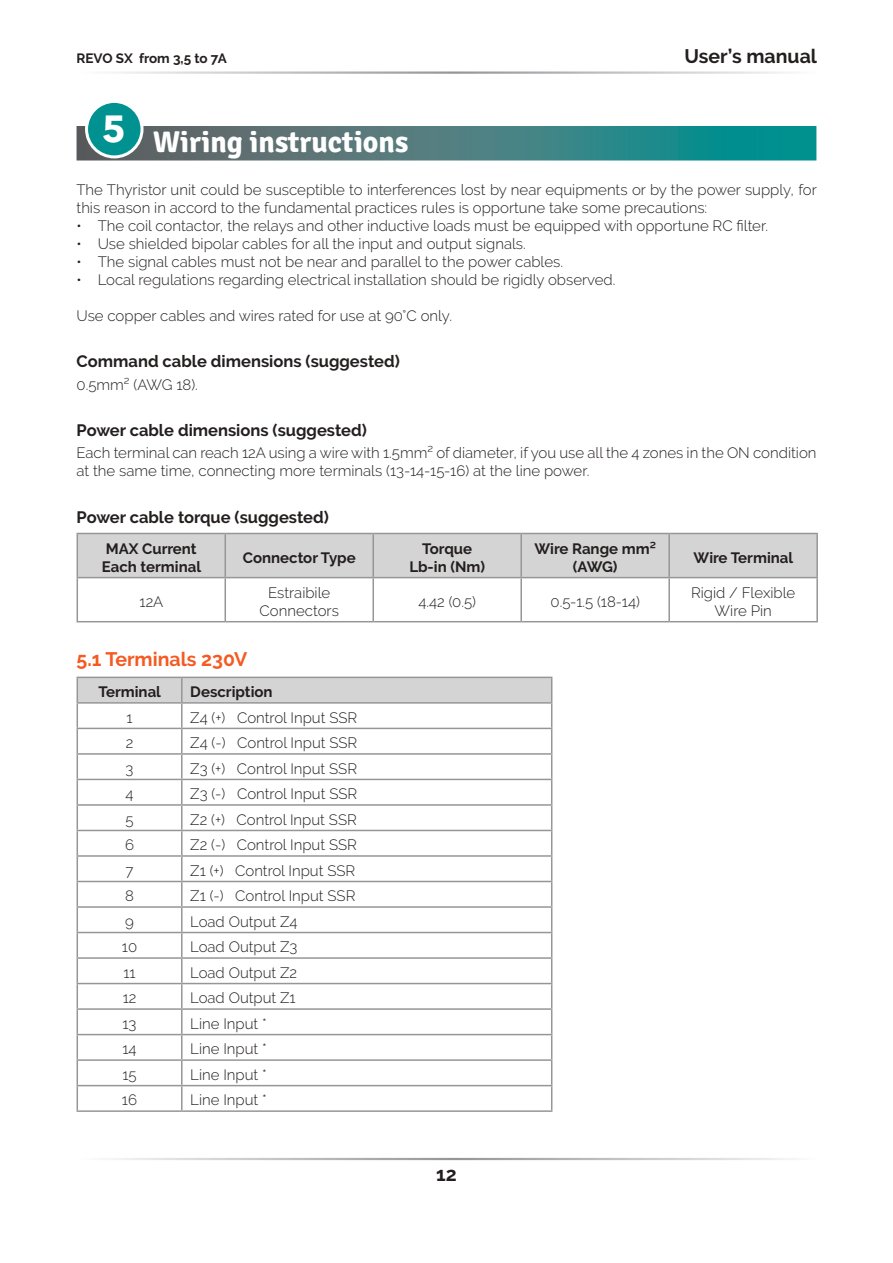
<style>
.page{position:relative;width:893px;height:1263px;background:#fff}
.page>*{position:absolute;margin:0;border:0;box-sizing:border-box;transform-origin:0 0}
.t1{font:700 37.5px "Avenir Next LT Pro";color:#fff}
.t2{font:700 30px "Signika";color:#fff}
.t3{font:700 19.5px "Raleway";color:#f45a21}
.t4{font:700 19.5px "Raleway";color:#241f1f}
.t5{font:700 16.5px "Raleway";color:#241f1f}
.t6{font:300 15px/18px "Raleway";color:#241f1f}
.t7{font:700 15px/18px "Raleway";color:#241f1f;text-align:center}
.t8{font:700 13.5px "Raleway";color:#241f1f}
</style>
<div class="page">
<svg style="left:77px;top:126px;width:739px;height:34px;background:#3f7e7f"></svg>
<div style="left:78px;top:534px;width:738px;height:43px;background:#d5d4d5"></div>
<hr style="left:77px;top:533px;width:148px;height:1px;background:#969698">
<hr style="left:77px;top:534px;width:1px;height:43px;background:#969698">
<hr style="left:225px;top:533px;width:148px;height:1px;background:#969698">
<hr style="left:225px;top:534px;width:1px;height:43px;background:#969698">
<hr style="left:373px;top:533px;width:148px;height:1px;background:#969698">
<hr style="left:372px;top:534px;width:2px;height:43px;background:#969698">
<hr style="left:521px;top:533px;width:148px;height:1px;background:#969698">
<hr style="left:520px;top:534px;width:2px;height:43px;background:#969698">
<hr style="left:669px;top:533px;width:149px;height:1px;background:#969698">
<hr style="left:668px;top:534px;width:2px;height:43px;background:#969698">
<hr style="left:816px;top:534px;width:2px;height:43px;background:#969698">
<hr style="left:77px;top:577px;width:148px;height:1px;background:#969698">
<hr style="left:77px;top:578px;width:1px;height:43px;background:#969698">
<hr style="left:225px;top:577px;width:148px;height:1px;background:#969698">
<hr style="left:225px;top:578px;width:1px;height:43px;background:#969698">
<hr style="left:373px;top:577px;width:148px;height:1px;background:#969698">
<hr style="left:372px;top:578px;width:2px;height:43px;background:#969698">
<hr style="left:521px;top:577px;width:148px;height:1px;background:#969698">
<hr style="left:520px;top:578px;width:2px;height:43px;background:#969698">
<hr style="left:669px;top:577px;width:149px;height:1px;background:#969698">
<hr style="left:668px;top:578px;width:2px;height:43px;background:#969698">
<hr style="left:816px;top:578px;width:2px;height:43px;background:#969698">
<hr style="left:77px;top:621px;width:148px;height:1px;background:#969698">
<hr style="left:225px;top:621px;width:148px;height:1px;background:#969698">
<hr style="left:373px;top:621px;width:148px;height:1px;background:#969698">
<hr style="left:521px;top:621px;width:148px;height:1px;background:#969698">
<hr style="left:669px;top:621px;width:149px;height:1px;background:#969698">
<svg style="left:77px;top:677px;width:475px;height:433px"></svg>
<hr style="left:77px;top:1110px;width:105px;height:2px;background:#969698">
<hr style="left:182px;top:1110px;width:370px;height:2px;background:#969698">
<div style="left:87px;top:101px;width:55px;height:56px;background:#009291;border-radius:50%"></div>
<div style="left:85px;top:100px;width:59px;height:58px;border:3px solid #fff;border-radius:50%"></div>
<p class="t8" style="left:77px;top:51px;width:152px">REVO SX from 3,5 to 7A</p>
<h3 class="t4" style="left:684px;top:45px;width:134px">User’s manual</h3>
<h1 class="t1" style="left:102px;top:106px;width:26px">5</h1>
<h2 class="t2" style="left:153px;top:123px;width:257px">Wiring instructions</h2>
<p class="t6" style="left:77px;top:181px;width:742px">The Thyristor unit could be susceptible to interferences lost by near equipments or by the power supply, for this reason in accord to the fundamental practices rules is opportune take some precautions:</p>
<p class="t6" style="left:77px;top:217px;width:693px">• The coil contactor, the relays and other inductive loads must be equipped with opportune RC filter.</p>
<p class="t6" style="left:77px;top:235px;width:451px">• Use shielded bipolar cables for all the input and output signals.</p>
<p class="t6" style="left:77px;top:253px;width:488px">• The signal cables must not be near and parallel to the power cables.</p>
<p class="t6" style="left:77px;top:271px;width:540px">• Local regulations regarding electrical installation should be rigidly observed.</p>
<p class="t6" style="left:77px;top:307px;width:377px">Use copper cables and wires rated for use at 90°C only.</p>
<p class="t5" style="left:77px;top:352px;width:325px">Command cable dimensions (suggested)</p>
<p class="t6" style="left:77px;top:375px;width:123px">0.5mm² (AWG 18).</p>
<p class="t5" style="left:77px;top:421px;width:292px">Power cable dimensions (suggested)</p>
<p class="t6" style="left:77px;top:444px;width:741px">Each terminal can reach 12A using a wire with 1.5mm² of diameter, if you use all the 4 zones in the ON condition at the same time, connecting more terminals (13-14-15-16) at the line power.</p>
<p class="t5" style="left:77px;top:507px;width:254px">Power cable torque (suggested)</p>
<p class="t7" style="left:102px;top:539px;width:101px;text-align:left">MAX Current<br>Each terminal</p>
<p class="t7" style="left:243px;top:548px;width:115px">Connector Type</p>
<p class="t7" style="left:409px;top:539px;width:77px">Torque<br>Lb-in (Nm)</p>
<p class="t7" style="left:534px;top:539px;width:123px">Wire Range mm² (AWG)</p>
<p class="t7" style="left:693px;top:548px;width:101px">Wire Terminal</p>
<p class="t6" style="left:140px;top:592px;width:25px">12A</p>
<p class="t6" style="left:260px;top:583px;width:81px;text-align:center">Estraibile<br>Connectors</p>
<p class="t6" style="left:418px;top:592px;width:59px">4.42 (0.5)</p>
<p class="t6" style="left:551px;top:592px;width:91px">0.5-1.5 (18-14)</p>
<p class="t6" style="left:691px;top:583px;width:106px;text-align:center">Rigid / Flexible<br>Wire Pin</p>
<h3 class="t3" style="left:77px;top:648px;width:172px">5.1 Terminals 230V</h3>
<p class="t7" style="left:98px;top:683px;width:64px">Terminal</p>
<p class="t7" style="left:190px;top:683px;width:84px">Description</p>
<p class="t6" style="left:126px;top:708px;width:8px">1</p>
<p class="t6" style="left:190px;top:708px;width:168px">Z4 (+) Control Input SSR</p>
<p class="t6" style="left:126px;top:734px;width:9px">2</p>
<p class="t6" style="left:190px;top:734px;width:169px">Z4 (-) Control Input SSR</p>
<p class="t6" style="left:126px;top:759px;width:9px">3</p>
<p class="t6" style="left:190px;top:759px;width:168px">Z3 (+) Control Input SSR</p>
<p class="t6" style="left:126px;top:785px;width:10px">4</p>
<p class="t6" style="left:190px;top:785px;width:168px">Z3 (-) Control Input SSR</p>
<p class="t6" style="left:125px;top:810px;width:10px">5</p>
<p class="t6" style="left:190px;top:810px;width:168px">Z2 (+) Control Input SSR</p>
<p class="t6" style="left:125px;top:836px;width:10px">6</p>
<p class="t6" style="left:190px;top:836px;width:168px">Z2 (-) Control Input SSR</p>
<p class="t6" style="left:126px;top:861px;width:10px">7</p>
<p class="t6" style="left:190px;top:861px;width:167px">Z1 (+) Control Input SSR</p>
<p class="t6" style="left:125px;top:887px;width:10px">8</p>
<p class="t6" style="left:190px;top:887px;width:167px">Z1 (-) Control Input SSR</p>
<p class="t6" style="left:125px;top:912px;width:10px">9</p>
<p class="t6" style="left:190px;top:912px;width:109px">Load Output Z4</p>
<p class="t6" style="left:122px;top:938px;width:17px">10</p>
<p class="t6" style="left:190px;top:938px;width:109px">Load Output Z3</p>
<p class="t6" style="left:123px;top:963px;width:14px">11</p>
<p class="t6" style="left:190px;top:963px;width:108px">Load Output Z2</p>
<p class="t6" style="left:123px;top:989px;width:15px">12</p>
<p class="t6" style="left:190px;top:989px;width:107px">Load Output Z1</p>
<p class="t6" style="left:123px;top:1014px;width:16px">13</p>
<p class="t6" style="left:190px;top:1014px;width:78px">Line Input *</p>
<p class="t6" style="left:122px;top:1040px;width:16px">14</p>
<p class="t6" style="left:190px;top:1040px;width:78px">Line Input *</p>
<p class="t6" style="left:122px;top:1065px;width:16px">15</p>
<p class="t6" style="left:190px;top:1065px;width:78px">Line Input *</p>
<p class="t6" style="left:122px;top:1091px;width:17px">16</p>
<p class="t6" style="left:190px;top:1091px;width:78px">Line Input *</p>
<h3 class="t4" style="left:436px;top:1163px;width:22px">12</h3>
</div>
